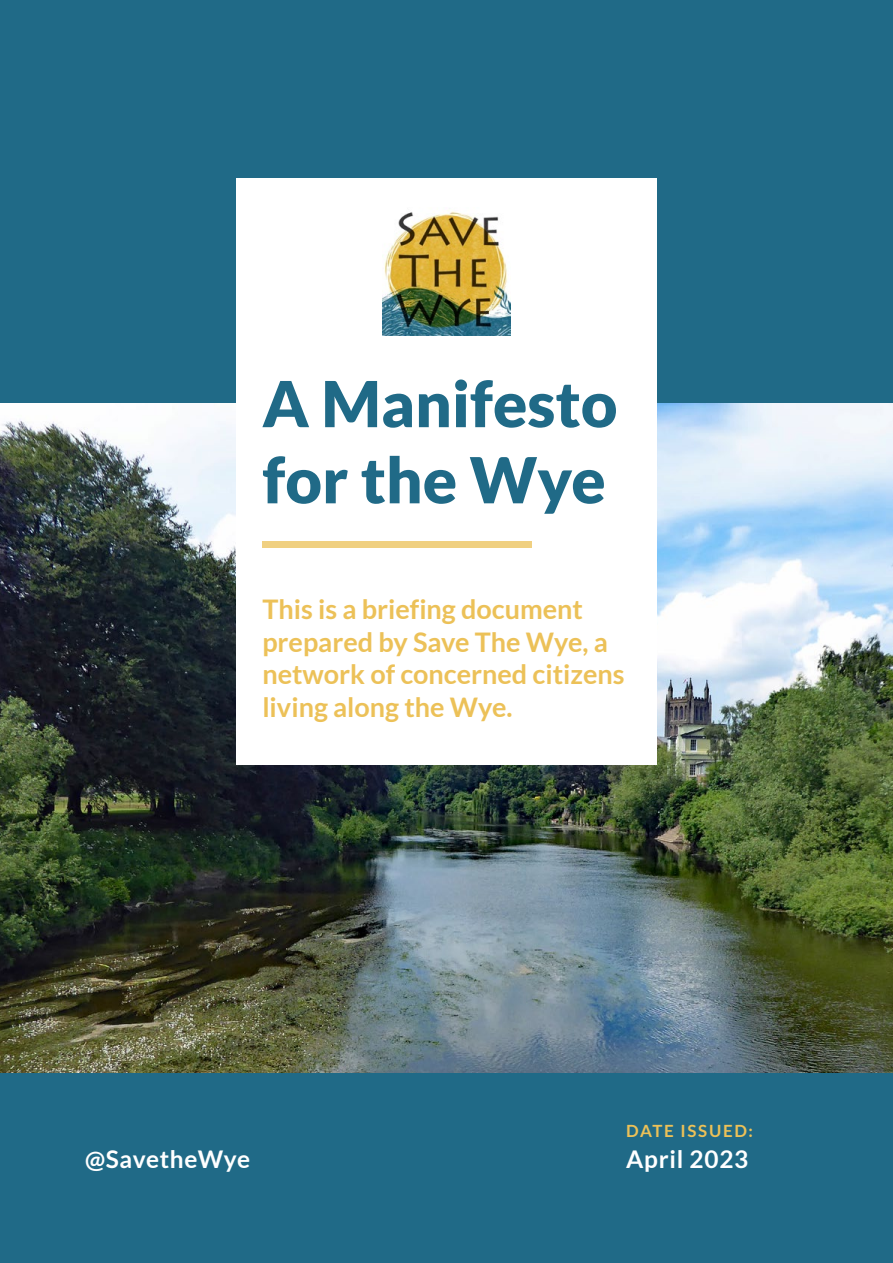
<style>
.page{position:relative;width:893px;height:1263px;background:#206a87}
.page>*{position:absolute;margin:0;border:0;box-sizing:border-box;transform-origin:0 0}
.t1{font:900 63.45px/76.2px "Lato";color:#206a87}
.t2{font:700 27px/32.4px "Lato";color:#ecc158}
.t3{font:700 24.3px "Lato";letter-spacing:.03em;color:#fff}
.t4{font:700 16.8px "Lato";letter-spacing:.1em;color:#ecc158}
</style>
<div class="page">
<img style="left:0;top:404px;width:893px;height:669px">
<div style="left:236px;top:178px;width:421px;height:587px;background:#fff"></div>
<div style="left:262px;top:541px;width:270px;height:7px;background:#f0d081"></div>
<img style="left:383px;top:210px;width:127px;height:125px">
<h1 class="t1" style="left:262px;top:364px;width:357px">A Manifesto for the Wye</h1>
<p class="t2" style="left:262px;top:593px;width:364px">This is a briefing document prepared by Save The Wye, a network of concerned citizens living along the Wye.</p>
<p class="t4" style="left:626px;top:1121px;width:128px">DATE ISSUED:</p>
<p class="t3" style="left:85px;top:1146px;width:167px">@SavetheWye</p>
<p class="t3" style="left:626px;top:1146px;width:124px">April 2023</p>
</div>
